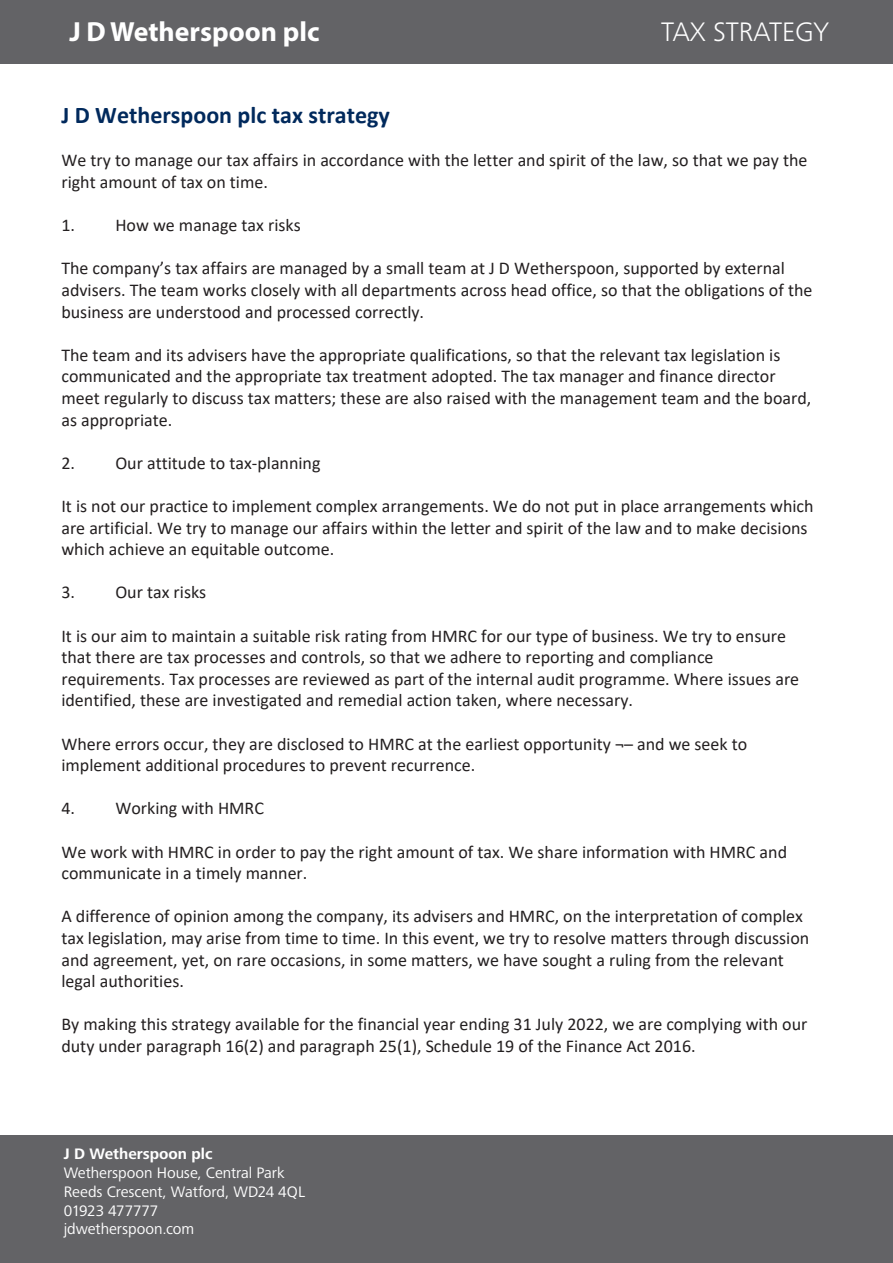
<style>
.page{position:relative;width:893px;height:1263px;background:#fff}
.page>*{position:absolute;margin:0;border:0;box-sizing:border-box;transform-origin:0 0}
.t1{font:700 27.75px "Myriad Pro";color:#fff}
.t2{font:300 27.75px "Frutiger Next Pro";color:#fff}
.t3{font:700 24px "Calibri";color:#00295c}
.t4{font:18px/21.6px "Calibri";color:#231f20}
.t5{font:15.75px/18.8px "Frutiger Next Pro";letter-spacing:-.005em;color:#fff}
.t6{font:700 15.75px "Frutiger Next Pro";color:#fff}
</style>
<div class="page">
<div style="left:0;top:0;width:893px;height:64px;background:#636366"></div>
<div style="left:0;top:1135px;width:893px;height:128px;background:#636366"></div>
<h1 class="t1" style="left:69px;top:14px;width:252px">J D Wetherspoon plc</h1>
<h1 class="t2" style="left:661px;top:16px;width:170px">TAX STRATEGY</h1>
<h2 class="t3" style="left:61px;top:100px;width:330px">J D Wetherspoon plc tax strategy</h2>
<p class="t4" style="left:61px;top:149px;width:748px">We try to manage our tax affairs in accordance with the letter and spirit of the law, so that we pay the right amount of tax on time.</p>
<p class="t4" style="left:61px;top:214px;width:241px">1. How we manage tax risks</p>
<p class="t4" style="left:61px;top:257px;width:752px">The company’s tax affairs are managed by a small team at J D Wetherspoon, supported by external advisers. The team works closely with all departments across head office, so that the obligations of the business are understood and processed correctly.</p>
<p class="t4" style="left:61px;top:343px;width:751px">The team and its advisers have the appropriate qualifications, so that the relevant tax legislation is communicated and the appropriate tax treatment adopted. The tax manager and finance director meet regularly to discuss tax matters; these are also raised with the management team and the board, as appropriate.</p>
<p class="t4" style="left:61px;top:451px;width:261px">2. Our attitude to tax-planning</p>
<p class="t4" style="left:61px;top:495px;width:754px">It is not our practice to implement complex arrangements. We do not put in place arrangements which are artificial. We try to manage our affairs within the letter and spirit of the law and to make decisions which achieve an equitable outcome.</p>
<p class="t4" style="left:61px;top:581px;width:146px">3. Our tax risks</p>
<p class="t4" style="left:61px;top:624px;width:739px">It is our aim to maintain a suitable risk rating from HMRC for our type of business. We try to ensure that there are tax processes and controls, so that we adhere to reporting and compliance requirements. Tax processes are reviewed as part of the internal audit programme. Where issues are identified, these are investigated and remedial action taken, where necessary.</p>
<p class="t4" style="left:61px;top:732px;width:687px">Where errors occur, they are disclosed to HMRC at the earliest opportunity ¬– and we seek to implement additional procedures to prevent recurrence.</p>
<p class="t4" style="left:61px;top:797px;width:204px">4. Working with HMRC</p>
<p class="t4" style="left:61px;top:840px;width:727px">We work with HMRC in order to pay the right amount of tax. We share information with HMRC and communicate in a timely manner.</p>
<p class="t4" style="left:61px;top:905px;width:749px">A difference of opinion among the company, its advisers and HMRC, on the interpretation of complex tax legislation, may arise from time to time. In this event, we try to resolve matters through discussion and agreement, yet, on rare occasions, in some matters, we have sought a ruling from the relevant legal authorities.</p>
<p class="t4" style="left:61px;top:1013px;width:747px">By making this strategy available for the financial year ending 31 July 2022, we are complying with our duty under paragraph 16(2) and paragraph 25(1), Schedule 19 of the Finance Act 2016.</p>
<p class="t6" style="left:64px;top:1145px;width:150px">J D Wetherspoon plc</p>
<p class="t5" style="left:64px;top:1163px;width:243px">Wetherspoon House, Central Park<br>Reeds Crescent, Watford, WD24 4QL<br>01923 477777<br>jdwetherspoon.com</p>
</div>
